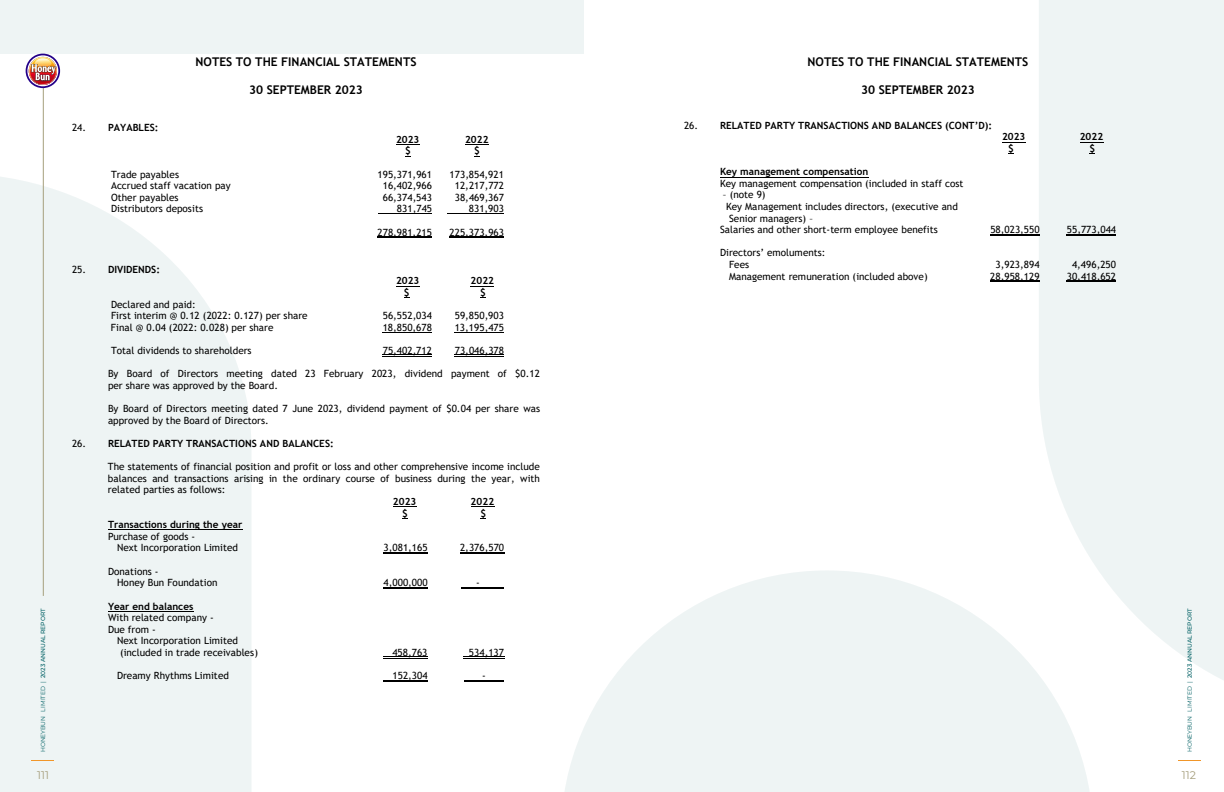
<style>
.page{position:relative;width:1224px;height:792px;background:#fff}
.page>*{position:absolute;margin:0;border:0;box-sizing:border-box;transform-origin:0 0}
.t1{font:700 12px "Trebuchet MS";color:#000}
.t2{font:11px "Montserrat";color:#a59e7c}
.t3{font:10px/11.6px "Trebuchet MS";color:#000}
.t4{font:700 10px "Trebuchet MS";color:#000}
.t5{font:6px "Montserrat";letter-spacing:-.015em;color:#006064}
.s1{font-weight:400}
.s2{font-weight:500}
</style>
<div class="page">
<div style="left:0;top:0;width:584px;height:54px;background:#eef4f4"></div>
<svg style="left:565px;top:571px;width:525px;height:221px;fill:#eef4f4"></svg>
<svg style="left:0;top:174px;width:251px;height:618px;background:#eff4f4"></svg>
<svg style="left:1039px;top:0;width:185px;height:689px;background:#f0f5f5"></svg>
<svg style="left:396px;top:144px;width:24px;height:1px"></svg>
<svg style="left:465px;top:144px;width:24px;height:1px"></svg>
<hr style="left:379px;top:214px;width:53px;height:1px;background:#000">
<hr style="left:448px;top:214px;width:56px;height:1px;background:#000">
<hr style="left:377px;top:236px;width:55px;height:1px;background:#000">
<hr style="left:377px;top:238px;width:55px;height:1px;background:#000">
<hr style="left:449px;top:236px;width:55px;height:1px;background:#000">
<hr style="left:449px;top:238px;width:55px;height:1px;background:#000">
<svg style="left:396px;top:286px;width:24px;height:1px"></svg>
<svg style="left:471px;top:286px;width:23px;height:1px"></svg>
<hr style="left:383px;top:332px;width:49px;height:1px;background:#000">
<hr style="left:455px;top:332px;width:49px;height:1px;background:#000">
<hr style="left:383px;top:355px;width:49px;height:1px;background:#000">
<hr style="left:383px;top:356px;width:49px;height:1px;background:#000">
<hr style="left:455px;top:355px;width:49px;height:1px;background:#000">
<hr style="left:455px;top:356px;width:49px;height:1px;background:#000">
<svg style="left:393px;top:506px;width:24px;height:1px"></svg>
<svg style="left:471px;top:506px;width:23px;height:1px"></svg>
<hr style="left:108px;top:530px;width:135px;height:1px;background:#000">
<hr style="left:384px;top:552px;width:44px;height:1px;background:#000">
<hr style="left:384px;top:554px;width:44px;height:1px;background:#000">
<hr style="left:460px;top:552px;width:44px;height:1px;background:#000">
<hr style="left:460px;top:554px;width:44px;height:1px;background:#000">
<hr style="left:384px;top:587px;width:44px;height:1px;background:#000">
<hr style="left:384px;top:588px;width:44px;height:1px;background:#000">
<hr style="left:461px;top:587px;width:43px;height:1px;background:#000">
<hr style="left:461px;top:588px;width:43px;height:1px;background:#000">
<hr style="left:108px;top:611px;width:85px;height:1px;background:#000">
<hr style="left:383px;top:657px;width:45px;height:1px;background:#000">
<hr style="left:383px;top:658px;width:45px;height:1px;background:#000">
<hr style="left:463px;top:657px;width:41px;height:1px;background:#000">
<hr style="left:463px;top:658px;width:41px;height:1px;background:#000">
<hr style="left:383px;top:680px;width:45px;height:1px;background:#000">
<hr style="left:383px;top:681px;width:45px;height:1px;background:#000">
<hr style="left:464px;top:680px;width:40px;height:1px;background:#000">
<hr style="left:464px;top:681px;width:40px;height:1px;background:#000">
<svg style="left:31px;top:760px;width:23px;height:1px"></svg>
<hr style="left:43px;top:87px;width:1px;height:509px;background:#a59f7d">
<svg style="left:26px;top:54px;width:34px;height:34px"></svg>
<svg style="left:1178px;top:760px;width:23px;height:1px"></svg>
<svg style="left:1002px;top:142px;width:24px;height:1px"></svg>
<svg style="left:1080px;top:142px;width:23px;height:1px"></svg>
<hr style="left:720px;top:177px;width:148px;height:1px;background:#000">
<hr style="left:990px;top:234px;width:50px;height:1px;background:#000">
<hr style="left:990px;top:235px;width:50px;height:1px;background:#000">
<hr style="left:1067px;top:234px;width:49px;height:1px;background:#000">
<hr style="left:1067px;top:235px;width:49px;height:1px;background:#000">
<hr style="left:990px;top:280px;width:50px;height:1px;background:#000">
<hr style="left:990px;top:282px;width:50px;height:1px;background:#000">
<hr style="left:1067px;top:280px;width:49px;height:1px;background:#000">
<hr style="left:1067px;top:282px;width:49px;height:1px;background:#000">
<p class="t1" style="left:196px;top:54px;width:222px">NOTES TO THE FINANCIAL STATEMENTS</p>
<p class="t1" style="left:249px;top:82px;width:115px">30 SEPTEMBER 2023</p>
<p class="t1" style="left:808px;top:54px;width:222px">NOTES TO THE FINANCIAL STATEMENTS</p>
<p class="t1" style="left:861px;top:82px;width:115px">30 SEPTEMBER 2023</p>
<p class="t4" style="left:684px;top:119px;width:310px"><span class="s1">26.</span> RELATED PARTY TRANSACTIONS AND BALANCES (CONT’D):</p>
<p class="t4" style="left:1002px;top:131px;width:25px">2023</p>
<p class="t4" style="left:1080px;top:131px;width:25px">2022</p>
<p class="t4" style="left:1008px;top:142px;width:7px">$</p>
<p class="t4" style="left:1089px;top:142px;width:7px">$</p>
<p class="t4" style="left:720px;top:165px;width:150px">Key management compensation</p>
<p class="t3" style="left:720px;top:177px;width:245px">Key management compensation (included in staff cost</p>
<p class="t3" style="left:723px;top:189px;width:44px">– (note 9)</p>
<p class="t3" style="left:726px;top:201px;width:233px">Key Management includes directors, (executive and</p>
<p class="t3" style="left:729px;top:212px;width:85px">Senior managers) –</p>
<p class="t3" style="left:720px;top:224px;width:219px">Salaries and other short-term employee benefits</p>
<p class="t3" style="left:990px;top:224px;width:51px">58,023,550</p>
<p class="t3" style="left:1067px;top:224px;width:51px">55,773,044</p>
<p class="t3" style="left:729px;top:247px;width:98px;text-indent:-9px">Directors’ emoluments:<br>Fees</p>
<p class="t3" style="left:996px;top:259px;width:46px">3,923,894</p>
<p class="t3" style="left:1072px;top:259px;width:46px">4,496,250</p>
<p class="t3" style="left:729px;top:270px;width:200px">Management remuneration (included above)</p>
<p class="t3" style="left:990px;top:270px;width:51px">28,958,129</p>
<p class="t3" style="left:1067px;top:270px;width:51px">30,418,652</p>
<p class="t4" style="left:72px;top:121px;width:88px"><span class="s1">24.</span> PAYABLES:</p>
<p class="t4" style="left:396px;top:133px;width:25px">2023</p>
<p class="t4" style="left:465px;top:133px;width:25px">2022</p>
<p class="t4" style="left:405px;top:144px;width:7px">$</p>
<p class="t4" style="left:474px;top:144px;width:7px">$</p>
<p class="t3" style="left:111px;top:168px;width:69px">Trade payables</p>
<p class="t3" style="left:377px;top:168px;width:56px">195,371,961</p>
<p class="t3" style="left:449px;top:168px;width:56px">173,854,921</p>
<p class="t3" style="left:111px;top:180px;width:121px">Accrued staff vacation pay</p>
<p class="t3" style="left:383px;top:180px;width:51px">16,402,966</p>
<p class="t3" style="left:455px;top:180px;width:51px">12,217,772</p>
<p class="t3" style="left:111px;top:191px;width:69px">Other payables</p>
<p class="t3" style="left:383px;top:191px;width:51px">66,374,543</p>
<p class="t3" style="left:455px;top:191px;width:51px">38,469,367</p>
<p class="t3" style="left:111px;top:203px;width:93px">Distributors deposits</p>
<p class="t3" style="left:397px;top:203px;width:37px">831,745</p>
<p class="t3" style="left:469px;top:203px;width:37px">831,903</p>
<p class="t3" style="left:377px;top:226px;width:56px">278,981,215</p>
<p class="t3" style="left:449px;top:226px;width:56px">225,373,963</p>
<p class="t4" style="left:72px;top:263px;width:89px"><span class="s1">25.</span> DIVIDENDS:</p>
<p class="t4" style="left:396px;top:275px;width:25px">2023</p>
<p class="t4" style="left:471px;top:275px;width:25px">2022</p>
<p class="t4" style="left:404px;top:286px;width:7px">$</p>
<p class="t4" style="left:480px;top:286px;width:7px">$</p>
<p class="t3" style="left:111px;top:298px;width:198px">Declared and paid:<br>First interim @ 0.12 (2022: 0.127) per share</p>
<p class="t3" style="left:383px;top:310px;width:51px">56,552,034</p>
<p class="t3" style="left:455px;top:310px;width:51px">59,850,903</p>
<p class="t3" style="left:111px;top:321px;width:164px">Final @ 0.04 (2022: 0.028) per share</p>
<p class="t3" style="left:383px;top:321px;width:51px">18,850,678</p>
<p class="t3" style="left:455px;top:321px;width:51px">13,195,475</p>
<p class="t3" style="left:111px;top:345px;width:142px">Total dividends to shareholders</p>
<p class="t3" style="left:383px;top:345px;width:51px">75,402,712</p>
<p class="t3" style="left:455px;top:345px;width:51px">73,046,378</p>
<p class="t3" style="left:108px;top:368px;width:434px">By Board of Directors meeting dated 23 February 2023, dividend payment of $0.12 per share was approved by the Board.</p>
<p class="t3" style="left:108px;top:403px;width:434px">By Board of Directors meeting dated 7 June 2023, dividend payment of $0.04 per share was approved by the Board of Directors.</p>
<p class="t4" style="left:72px;top:437px;width:263px"><span class="s1">26.</span> RELATED PARTY TRANSACTIONS AND BALANCES:</p>
<p class="t3" style="left:108px;top:461px;width:433px;text-align:justify">The statements of financial position and profit or loss and other comprehensive income include balances and transactions arising in the ordinary course of business during the year, with related parties as follows:</p>
<p class="t4" style="left:393px;top:495px;width:25px">2023</p>
<p class="t4" style="left:471px;top:495px;width:25px">2022</p>
<p class="t4" style="left:402px;top:507px;width:7px">$</p>
<p class="t4" style="left:480px;top:507px;width:7px">$</p>
<p class="t4" style="left:108px;top:518px;width:136px">Transactions during the year</p>
<p class="t3" style="left:117px;top:530px;width:123px;text-indent:-9px">Purchase of goods -<br>Next Incorporation Limited</p>
<p class="t3" style="left:384px;top:542px;width:46px">3,081,165</p>
<p class="t3" style="left:460px;top:542px;width:46px">2,376,570</p>
<p class="t3" style="left:117px;top:565px;width:102px;text-indent:-9px">Donations -<br>Honey Bun Foundation</p>
<p class="t3" style="left:384px;top:577px;width:46px">4,000,000</p>
<p class="t3" style="left:476px;top:577px;width:5px">-</p>
<p class="t4" style="left:108px;top:600px;width:87px">Year end balances</p>
<p class="t3" style="left:108px;top:612px;width:107px">With related company -<br>Due from -</p>
<p class="t3" style="left:117px;top:635px;width:142px">Next Incorporation Limited (included in trade receivables)</p>
<p class="t3" style="left:392px;top:647px;width:37px">458,763</p>
<p class="t3" style="left:469px;top:647px;width:37px">534,137</p>
<p class="t3" style="left:117px;top:670px;width:113px">Dreamy Rhythms Limited</p>
<p class="t3" style="left:392px;top:670px;width:37px">152,304</p>
<p class="t3" style="left:482px;top:670px;width:5px">-</p>
<p class="t5" style="left:39px;top:752px;width:145px;rotate:-90deg">HONEYBUN LIMITED | <span class="s2">2023 ANNUAL REPORT</span></p>
<p class="t5" style="left:1185px;top:752px;width:145px;rotate:-90deg">HONEYBUN LIMITED | <span class="s2">2023 ANNUAL REPORT</span></p>
<p class="t2" style="left:37px;top:767px;width:13px">111</p>
<p class="t2" style="left:1182px;top:767px;width:16px">112</p>
</div>
